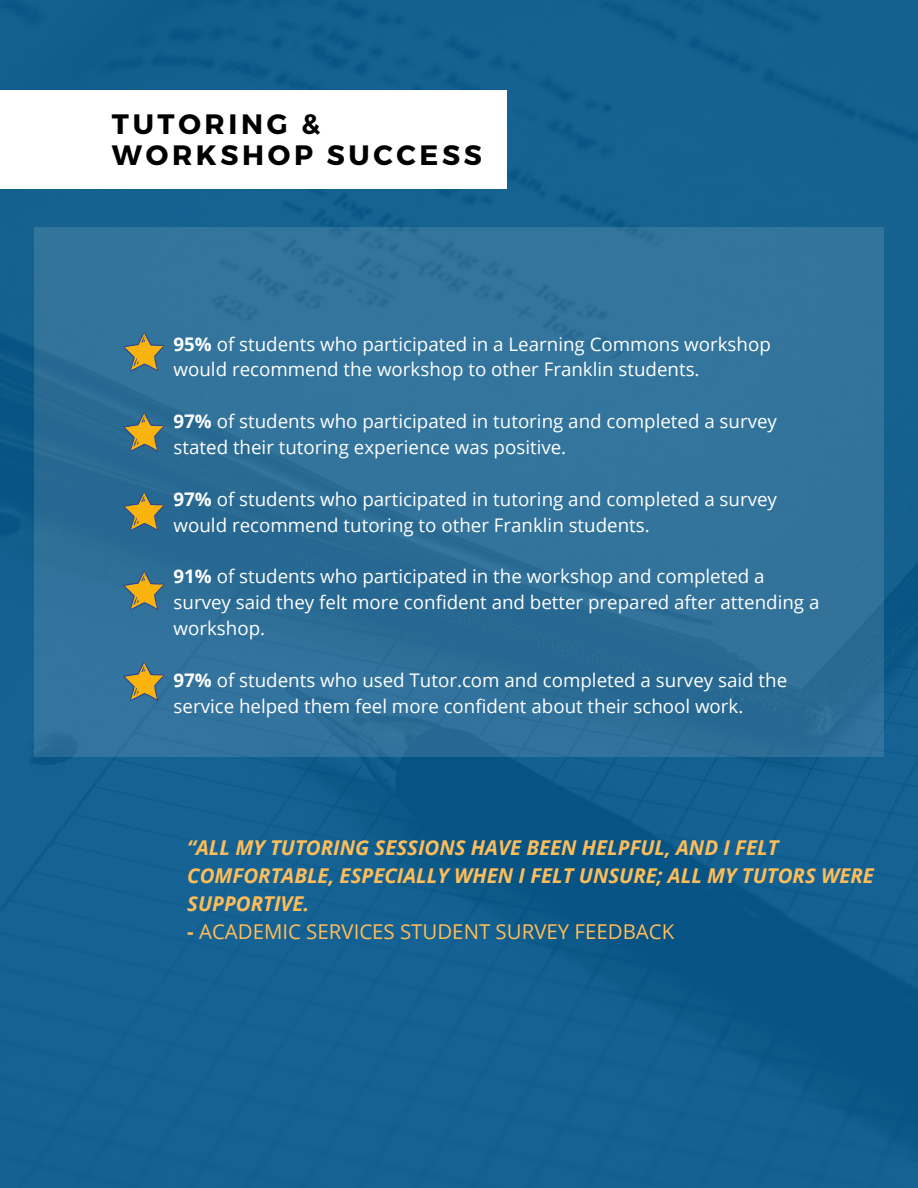
<style>
.page{position:relative;width:918px;height:1188px;background:#fff}
.page>*{position:absolute;margin:0;border:0;box-sizing:border-box;transform-origin:0 0}
.t1{font:700 28.05px/31.8px "Montserrat";letter-spacing:.13em;color:#000}
.t2{font:italic 700 20.4px/28.2px "Open Sans";color:#ffbd59}
.t3{font:20.4px "Open Sans";color:#ffbd59}
.t4{font:18.75px/25.8px "Open Sans";color:#fff}
.s1{font-weight:700}
</style>
<div class="page">
<img style="left:0;top:0;width:918px;height:1188px">
<div style="left:0;top:90px;width:506px;height:98px;background:#fff"></div>
<div style="left:34px;top:227px;width:850px;height:529px;background:linear-gradient(to right,#2e7099,#31729a)"></div>
<svg style="left:123px;top:332px;width:42px;height:40px;background:#768468"></svg>
<svg style="left:123px;top:412px;width:42px;height:40px;background:#728064"></svg>
<svg style="left:123px;top:492px;width:42px;height:39px;background:#727f62"></svg>
<svg style="left:123px;top:571px;width:42px;height:39px;background:#768365"></svg>
<svg style="left:123px;top:662px;width:42px;height:39px;background:#788568"></svg>
<p class="t1" style="left:112px;top:106px;width:371px">TUTORING &amp;<br>WORKSHOP SUCCESS</p>
<p class="t4" style="left:174px;top:330px;width:599px"><span class="s1">95%</span> of students who participated in a Learning Commons workshop would recommend the workshop to other Franklin students.</p>
<h1 class="t4" style="left:174px;top:408px;width:605px"><span class="s1">97%</span> of students who participated in tutoring and completed a survey stated their tutoring experience was positive.</h1>
<p class="t4" style="left:174px;top:486px;width:605px"><span class="s1">97%</span> of students who participated in tutoring and completed a survey would recommend tutoring to other Franklin students.</p>
<p class="t4" style="left:174px;top:563px;width:647px"><span class="s1">91%</span> of students who participated in the workshop and completed a survey said they felt more confident and better prepared after attending a workshop.</p>
<p class="t4" style="left:174px;top:667px;width:615px"><span class="s1">97%</span> of students who used Tutor.com and completed a survey said the service helped them feel more confident about their school work.</p>
<p class="t2" style="left:187px;top:833px;width:688px">“ALL MY TUTORING SESSIONS HAVE BEEN HELPFUL, AND I FELT<br>COMFORTABLE, ESPECIALLY WHEN I FELT UNSURE; ALL MY TUTORS WERE<br>SUPPORTIVE.</p>
<p class="t3" style="left:187px;top:918px;width:489px"><span class="s1">-</span> ACADEMIC SERVICES STUDENT SURVEY FEEDBACK</p>
</div>
